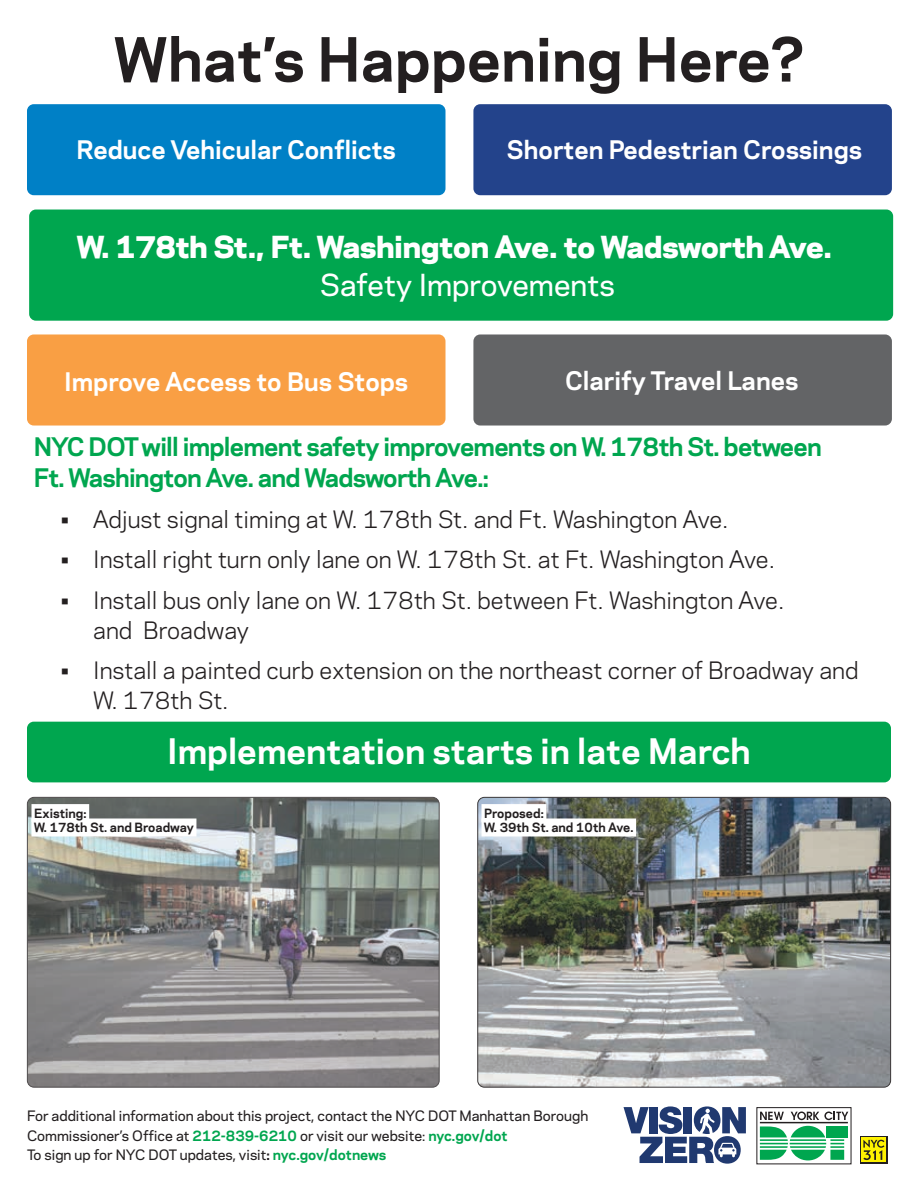
<style>
.page{position:relative;width:918px;height:1188px;background:#fff}
.page>*{position:absolute;margin:0;border:0;box-sizing:border-box;transform-origin:0 0}
.Page_Title{font:700 57px "Galaxie Polaris";color:#231f20}
.Implementation_timin{font:700 33px "Galaxie Polaris";color:#fff}
.t1{font:800 28.5px/37.5px "Galaxie Polaris";color:#fff}
.Color_Box_text{font:700 24px "Galaxie Polaris";color:#fff}
.Body_Heading__Projec{font:700 24px/31.5px "Galaxie Polaris";letter-spacing:-.03em;color:#00a64f}
.Bullet_Points__Proje{font:22.5px/30px "Galaxie Polaris";color:#231f20}
.Additional_info_text{font:500 13.5px/19.5px "Galaxie Polaris";color:#231f20}
.Photo_caption_overla{font:700 12px "Galaxie Polaris";color:#231f20}
.s1{font-weight:500}
.s2{font-weight:700;color:#00a64f}
.s3{font-weight:700}
</style>
<div class="page">
<div style="left:27px;top:104px;width:419px;height:91px;background:#0080c6;border-radius:7px"></div>
<div style="left:473px;top:104px;width:419px;height:91px;background:#23438b;border-radius:7px"></div>
<div style="left:27px;top:334px;width:419px;height:92px;background:#f99f44;border-radius:7px"></div>
<div style="left:473px;top:334px;width:419px;height:92px;background:#636466;border-radius:7px"></div>
<div style="left:27px;top:722px;width:864px;height:60px;background:#00a64f;border-radius:7px"></div>
<img style="left:27px;top:797px;width:411px;height:289px">
<div style="left:27px;top:797px;width:413px;height:291px;border:1px solid #231f20;border-radius:7px"></div>
<div style="left:32px;top:804px;width:57px;height:18px;background:#fff"></div>
<div style="left:32px;top:818px;width:164px;height:18px;background:#fff"></div>
<img style="left:479px;top:797px;width:412px;height:289px">
<div style="left:477px;top:797px;width:414px;height:291px;border:1px solid #231f20;border-radius:7px"></div>
<div style="left:482px;top:804px;width:64px;height:18px;background:#fff"></div>
<div style="left:482px;top:818px;width:154px;height:18px;background:#fff"></div>
<svg style="left:624px;top:1106px;width:122px;height:58px"></svg>
<svg style="left:759px;top:1111px;width:90px;height:50px"></svg>
<div style="left:757px;top:1107px;width:94px;height:57px;border:1px solid #231f20"></div>
<div style="left:827px;top:1126px;width:21px;height:11px;background:#00a64f"></div>
<svg style="left:760px;top:1126px;width:84px;height:34px"></svg>
<hr style="left:760px;top:1122px;width:88px;height:1px;background:#231f20">
<svg style="left:760px;top:1112px;width:24px;height:8px"></svg>
<svg style="left:791px;top:1112px;width:57px;height:8px"></svg>
<div style="left:860px;top:1136px;width:28px;height:28px;background:#231f20"></div>
<div style="left:861px;top:1137px;width:25px;height:25px;background:#fff200"></div>
<svg style="left:863px;top:1140px;width:21px;height:20px"></svg>
<div style="left:29px;top:210px;width:864px;height:111px;background:#00a64f;border-radius:7px"></div>
<h1 class="Page_Title" style="left:113px;top:17px;width:693px">What’s Happening Here?</h1>
<h3 class="Color_Box_text" style="left:77px;top:132px;width:321px">Reduce Vehicular Conflicts</h3>
<h3 class="Color_Box_text" style="left:507px;top:132px;width:357px">Shorten Pedestrian Crossings</h3>
<p class="t1" style="left:320px;top:227px;width:514px;text-indent:-243px">W. 178th St., Ft. Washington Ave. to Wadsworth Ave.<br><span class="s1">Safety Improvements</span></p>
<h3 class="Color_Box_text" style="left:64px;top:364px;width:346px">Improve Access to Bus Stops</h3>
<h3 class="Color_Box_text" style="left:565px;top:362px;width:235px">Clarify Travel Lanes</h3>
<h4 class="Body_Heading__Projec" style="left:34px;top:429px;width:790px">NYC DOT will implement safety improvements on W. 178th St. between<br>Ft. Washington Ave. and Wadsworth Ave.:</h4>
<p class="Bullet_Points__Proje" style="left:61px;top:503px;width:669px">• Adjust signal timing at W. 178th St. and Ft. Washington Ave.</p>
<p class="Bullet_Points__Proje" style="left:61px;top:543px;width:716px">• Install right turn only lane on W. 178th St. at Ft. Washington Ave.</p>
<p class="Bullet_Points__Proje" style="left:93px;top:584px;width:693px;text-indent:-32px">• Install bus only lane on W. 178th St. between Ft. Washington Ave. and Broadway</p>
<p class="Bullet_Points__Proje" style="left:93px;top:654px;width:767px;text-indent:-32px">• Install a painted curb extension on the northeast corner of Broadway and<br>W. 178th St.</p>
<h2 class="Implementation_timin" style="left:167px;top:727px;width:585px">Implementation starts in late March</h2>
<p class="Photo_caption_overla" style="left:34px;top:804px;width:54px">Existing:</p>
<p class="Photo_caption_overla" style="left:34px;top:818px;width:161px">W. 178th St. and Broadway</p>
<p class="Photo_caption_overla" style="left:484px;top:804px;width:61px">Proposed:</p>
<p class="Photo_caption_overla" style="left:484px;top:818px;width:151px">W. 39th St. and 10th Ave.</p>
<h5 class="Additional_info_text" style="left:27px;top:1105px;width:563px">For additional information about this project, contact the NYC DOT Manhattan Borough<br>Commissioner’s Office at <span class="s2">212-839-6210</span> or visit our website: <span class="s2">nyc.gov/dot</span></h5>
<h5 class="Additional_info_text" style="left:27px;top:1144px;width:361px">To sign up for NYC DOT updates, visit<span class="s3">:</span> <span class="s2">nyc.gov/dotnews</span></h5>
</div>
